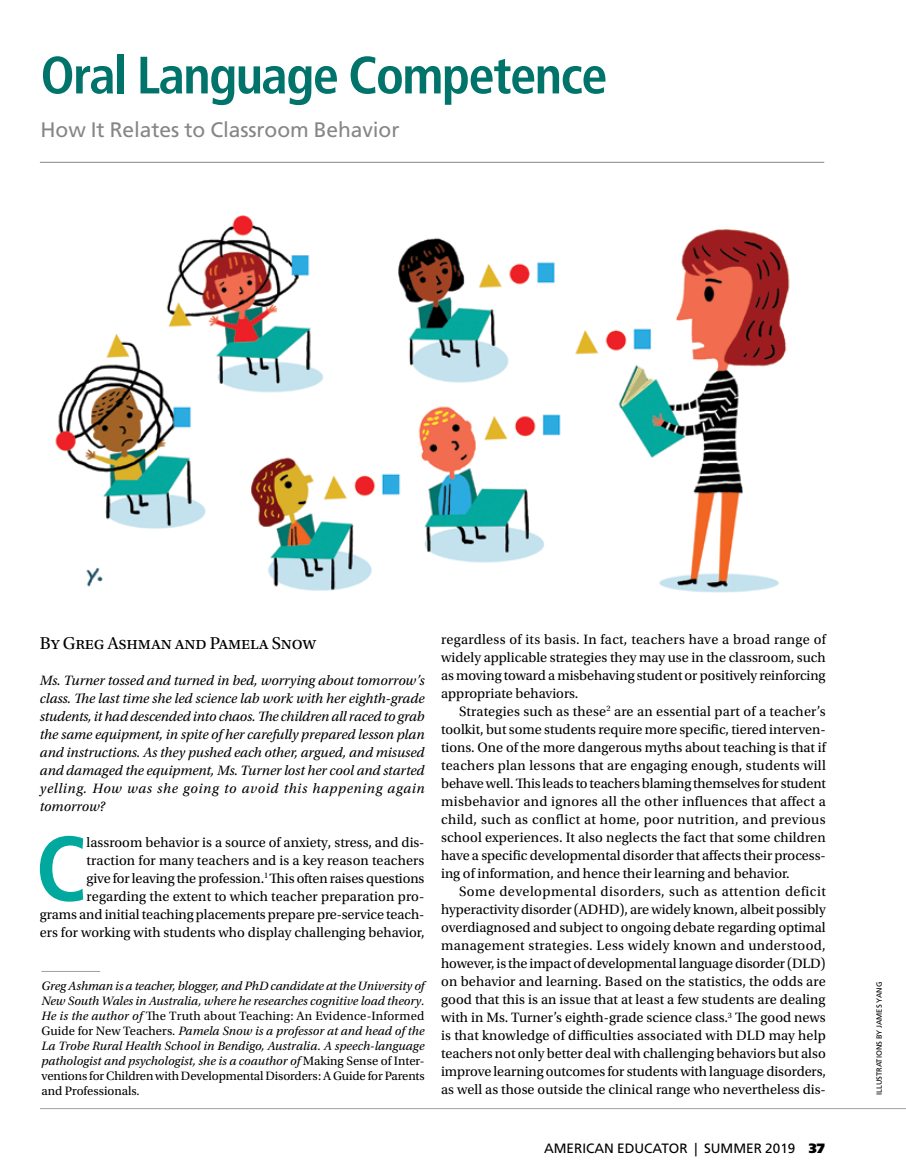
<style>
.page{position:relative;width:906px;height:1176px;background:#fff}
.page>*{position:absolute;margin:0;border:0;box-sizing:border-box;transform-origin:0 0}
.t1{font:700 condensed 91.65px "Frutiger LT Std";color:#01a89d}
.t2{font:700 condensed 52.5px "Frutiger LT Std";letter-spacing:-.03em;color:#00746b}
.t3{font:21px "Frutiger LT Std";letter-spacing:-.005em;color:#848688}
.t4{font:18px "Utopia Std";letter-spacing:-.01em;color:#000}
.t5{font:14.25px/18px "Utopia Std";letter-spacing:-.01em;color:#000;text-align:justify}
.t6{font:italic 14.25px/18px "Utopia Std";letter-spacing:.045em;color:#000;text-align:justify}
.t7{font:13.5px "Frutiger LT Std";color:#000}
.t8{font:italic 12.75px/15px "Utopia Std";color:#000;text-align:justify}
.t9{font:7.5px "Frutiger LT Std";color:#000}
.s1{font-style:normal}
.s2{font-weight:900}
</style>
<div class="page">
<hr style="left:40px;top:1107px;width:865px;height:1px;background:#9fa1a4">
<hr style="left:40px;top:162px;width:783px;height:1px;background:#848688">
<hr style="left:41px;top:970px;width:59px;height:1px;background:#9fa1a4">
<img style="left:55px;top:215px;width:735px;height:378px">
<h2 class="t2" style="left:40px;top:44px;width:568px">Oral Language Competence</h2>
<h3 class="t3" style="left:40px;top:117px;width:360px">How It Relates to Classroom Behavior</h3>
<p class="t5" style="left:441px;top:630px;width:387px">regardless of its basis. In fact, teachers have a broad range of widely applicable strategies they may use in the classroom, such as moving toward a misbehaving student or positively reinforcing appropriate behaviors.</p>
<p class="t5" style="left:441px;top:702px;width:387px;text-indent:18px">Strategies such as these<sup>2</sup> are an essential part of a teacher’s toolkit, but some students require more specific, tiered interven&shy;tions. One of the more dangerous myths about teaching is that if teachers plan lessons that are engaging enough, students will behave well. This leads to teachers blaming themselves for student misbehavior and ignores all the other influences that affect a child, such as conflict at home, poor nutrition, and previous school experiences. It also neglects the fact that some children have a specific developmental disorder that affects their process&shy;ing of information, and hence their learning and behavior.</p>
<p class="t5" style="left:441px;top:882px;width:386px;text-indent:18px">Some developmental disorders, such as attention deficit hyperactivity disorder (ADHD), are widely known, albeit possibly overdiagnosed and subject to ongoing debate regarding optimal management strategies. Less widely known and understood, however, is the impact of developmental language disorder (DLD) on behavior and learning. Based on the statistics, the odds are good that this is an issue that at least a few students are dealing with in Ms. Turner’s eighth-grade science class.<sup>3</sup> The good news is that knowledge of difficulties associated with DLD may help teachers not only better deal with challenging behaviors but also improve learning outcomes for students with language disorders, as well as those outside the clinical range who nevertheless dis-</p>
<p class="t4" style="left:40px;top:632px;width:277px">By Greg Ashman and Pamela Snow</p>
<p class="t6" style="left:40px;top:671px;width:386px">Ms. Turner tossed and turned in bed, worrying about tomorrow’s class. The last time she led science lab work with her eighth-grade students, it had descended into chaos. The children all raced to grab the same equipment, in spite of her carefully prepared lesson plan and instructions. As they pushed each other, argued, and misused and damaged the equipment, Ms. Turner lost her cool and started yelling. How was she going to avoid this happening again tomorrow?</p>
<h1 class="t1" style="left:36px;top:814px;width:52px">C</h1>
<p class="t5" style="left:40px;top:833px;width:386px;text-align:right">lassroom behavior is a source of anxiety, stress, and dis&shy;traction for many teachers and is a key reason teachers<br>give for leaving the profession.<sup>1</sup> This often raises questions regarding the extent to which teacher preparation pro-<br>grams and initial teaching placements prepare pre-service teach&shy;ers for working with students who display challenging behavior,</p>
<p class="t8" style="left:41px;top:978px;width:384px">Greg Ashman is a teacher, blogger, and PhD candidate at the University of New South Wales in Australia, where he researches cognitive load theory.<br>He is the author of <span class="s1">The Truth about Teaching: An Evidence-Informed Guide for New Teachers</span>. Pamela Snow is a professor at and head of the La Trobe Rural Health School in Bendigo, Australia. A speech-language pathologist and psychologist, she is a coauthor of <span class="s1">Making Sense of Inter&shy;ventions for Children with Developmental Disorders: A Guide for Parents and Professionals</span>.</p>
<p class="t9" style="left:874px;top:1094px;width:114px;rotate:-90deg">ILLUSTRATIONS BY JAMES YANG</p>
<p class="t7" style="left:544px;top:1139px;width:282px">AMERICAN EDUCATOR | SUMMER 2019 <span class="s2">37</span></p>
</div>
